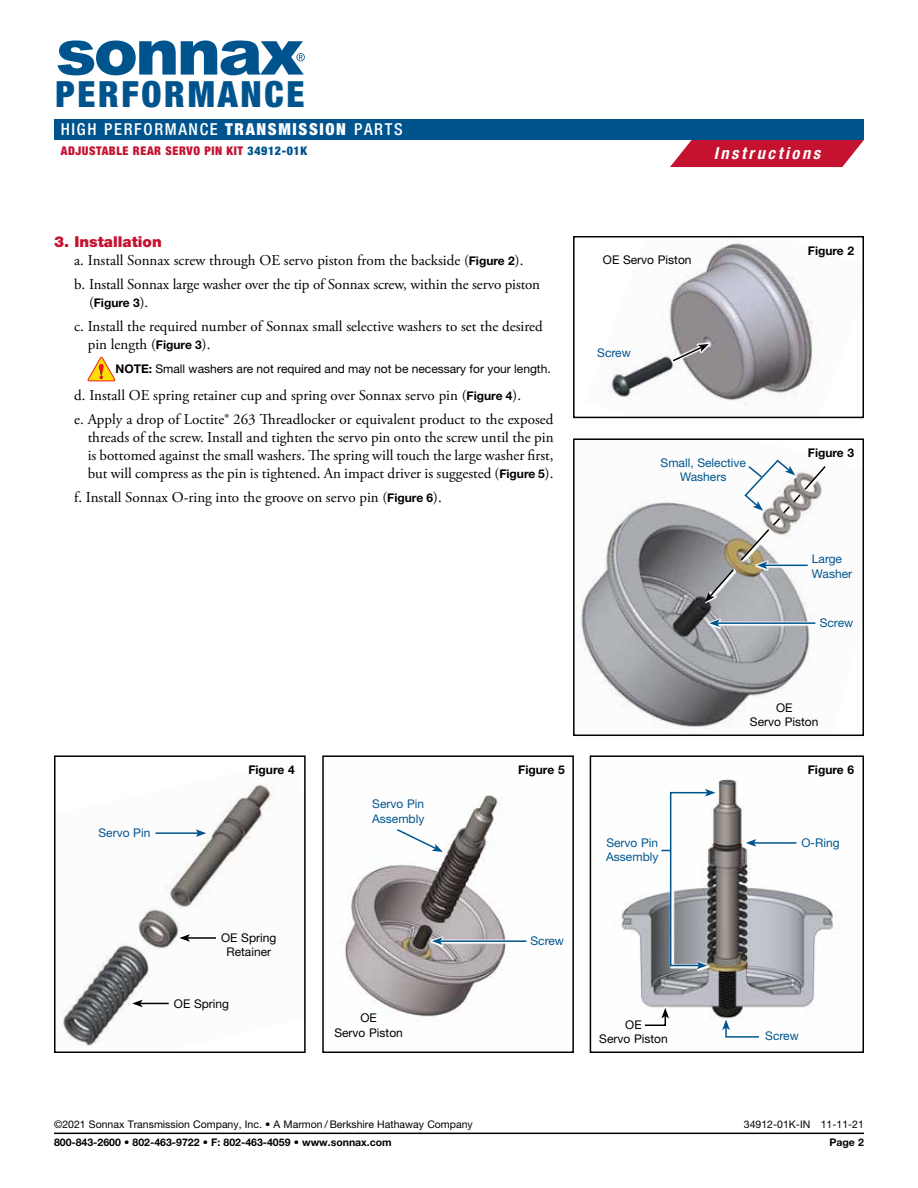
<style>
.page{position:relative;width:918px;height:1188px;background:#fff}
.page>*{position:absolute;margin:0;border:0;box-sizing:border-box;transform-origin:0 0}
.t1{font:900 condensed 36.15px "Helvetica Neue LT Std";letter-spacing:.075em;color:#00548e}
.t2{font:500 condensed 16.5px "Helvetica Neue LT Std";letter-spacing:.1em;color:#fff}
.t3{font:italic 700 condensed 16.5px "Helvetica Neue LT Std";letter-spacing:.155em;color:#fff}
.t4{font:15px/18px "Adobe Garamond Pro";color:#000}
.t5{font:900 15px "Helvetica Neue LT Std";color:#c41230}
.t6{font:12px/14.4px "Helvetica Neue LT Std";color:#000;text-align:center}
.t7{font:12px/14.4px "Helvetica Neue LT Std";color:#00548e}
.t8{font:700 12px "Helvetica Neue LT Std";color:#000}
.t9{font:900 condensed 12px "Helvetica Neue LT Std";letter-spacing:.05em;color:#c41230}
.t10{font:10.5px "Helvetica Neue LT Std";color:#000}
.t11{font:700 10.5px "Helvetica Neue LT Std";color:#000}
.s1{color:#00548e}
.s2{font-weight:900}
.s3{font-family:"Helvetica Neue LT Std";font-weight:700;font-size:12px}
.s4{font-family:"Adobe Garamond Pro";font-weight:400;font-size:15px}
.s5{font-weight:700}
</style>
<div class="page">
<svg style="left:88px;top:357px;width:27px;height:24px"></svg>
<img style="left:615px;top:778px;width:224px;height:240px">
<div style="left:590px;top:755px;width:274px;height:298px;border:2px solid #000"></div>
<img style="left:344px;top:794px;width:165px;height:223px">
<div style="left:322px;top:755px;width:252px;height:298px;border:2px solid #000"></div>
<img style="left:578px;top:500px;width:232px;height:228px">
<div style="left:573px;top:438px;width:291px;height:298px;border:2px solid #000"></div>
<svg style="left:708px;top:618px;width:108px;height:10px"></svg>
<hr style="left:717px;top:622px;width:98px;height:2px;background:#00548e">
<svg style="left:709px;top:619px;width:11px;height:8px"></svg>
<svg style="left:394px;top:824px;width:52px;height:33px"></svg>
<svg style="left:431px;top:936px;width:78px;height:10px"></svg>
<hr style="left:440px;top:940px;width:87px;height:2px;background:#00548e">
<svg style="left:432px;top:937px;width:11px;height:8px"></svg>
<div style="left:744px;top:838px;width:54px;height:10px;background:#fff"></div>
<hr style="left:754px;top:842px;width:43px;height:2px;background:#00548e">
<svg style="left:746px;top:839px;width:10px;height:8px"></svg>
<svg style="left:722px;top:1020px;width:37px;height:18px"></svg>
<img style="left:63px;top:784px;width:211px;height:262px">
<div style="left:54px;top:755px;width:252px;height:298px;border:2px solid #000"></div>
<div style="left:154px;top:828px;width:54px;height:10px;background:#fff"></div>
<hr style="left:156px;top:832px;width:42px;height:2px;background:#00548e">
<svg style="left:196px;top:829px;width:10px;height:8px"></svg>
<div style="left:178px;top:933px;width:39px;height:10px;background:#fff"></div>
<hr style="left:188px;top:937px;width:28px;height:2px;background:#000">
<svg style="left:179px;top:934px;width:11px;height:8px"></svg>
<div style="left:131px;top:998px;width:39px;height:11px;background:#fff"></div>
<svg style="left:132px;top:1000px;width:37px;height:7px"></svg>
<svg style="left:644px;top:1007px;width:26px;height:11px"></svg>
<svg style="left:643px;top:1008px;width:26px;height:18px"></svg>
<img style="left:606px;top:239px;width:213px;height:166px">
<div style="left:573px;top:236px;width:291px;height:182px;border:2px solid #000"></div>
<svg style="left:671px;top:343px;width:39px;height:20px"></svg>
<svg style="left:671px;top:344px;width:38px;height:19px"></svg>
<hr style="left:54px;top:1133px;width:810px;height:1px;background:#000">
<svg style="left:670px;top:140px;width:194px;height:27px;background:#ca2c47"></svg>
<div style="left:54px;top:119px;width:810px;height:21px;background:#00548e"></div>
<svg style="left:58px;top:40px;width:247px;height:35px"></svg>
<svg style="left:695px;top:459px;width:131px;height:145px"></svg>
<svg style="left:662px;top:786px;width:55px;height:185px"></svg>
<h1 class="t1" style="left:56px;top:72px;width:250px">PERFORMANCE</h1>
<p class="t9" style="left:61px;top:144px;width:248px">ADJUSTABLE REAR SERVO PIN KIT <span class="s1">34912-01K</span></p>
<p class="t2" style="left:61px;top:120px;width:343px">HIGH PERFORMANCE <span class="s2">TRANSMISSION</span> PARTS</p>
<p class="t5" style="left:54px;top:232px;width:109px">3. Installation</p>
<p class="t4" style="left:74px;top:248px;width:467px;line-height:24px">a. Install Sonnax screw through OE servo piston from the backside (<span class="s3">Figure 2</span>).<br>b. Install Sonnax large washer over the tip of Sonnax screw, within the servo piston</p>
<p class="t8" style="left:89px;top:295px;width:61px"><span class="s4">(</span>Figure 3<span class="s4">).</span></p>
<p class="t4" style="left:88px;top:317px;width:457px;text-indent:-14px">c. Install the required number of Sonnax small selective washers to set the desired pin length (<span class="s3">Figure 3</span>).</p>
<p class="t6" style="left:116px;top:361px;width:437px"><span class="s5">NOTE:</span> Small washers are not required and may not be necessary for your length.</p>
<p class="t4" style="left:74px;top:383px;width:481px;line-height:24px">d. Install OE spring retainer cup and spring over Sonnax servo pin (<span class="s3">Figure 4</span>).<br>e. Apply a drop of Loctite® 263 Threadlocker or equivalent product to the exposed</p>
<p class="t4" style="left:88px;top:428px;width:467px;text-align:justify">threads of the screw. Install and tighten the servo pin onto the screw until the pin is bottomed against the small washers. The spring will touch the large washer first, but will compress as the pin is tightened. An impact driver is suggested (<span class="s3">Figure 5</span>).</p>
<p class="t4" style="left:74px;top:488px;width:369px">f. Install Sonnax O-ring into the groove on servo pin (<span class="s3">Figure 6</span>).</p>
<p class="t7" style="left:99px;top:825px;width:53px">Servo Pin</p>
<p class="t8" style="left:248px;top:762px;width:48px">Figure 4</p>
<p class="t6" style="left:221px;top:930px;width:57px">OE Spring<br>Retainer</p>
<p class="t6" style="left:174px;top:996px;width:57px">OE Spring</p>
<p class="t7" style="left:372px;top:797px;width:54px">Servo Pin<br>Assembly</p>
<p class="t6" style="left:334px;top:1011px;width:70px">OE<br>Servo Piston</p>
<p class="t8" style="left:518px;top:763px;width:48px">Figure 5</p>
<p class="t7" style="left:530px;top:934px;width:35px">Screw</p>
<p class="t3" style="left:714px;top:143px;width:108px">Instructions</p>
<p class="t6" style="left:603px;top:252px;width:90px">OE Servo Piston</p>
<p class="t7" style="left:597px;top:346px;width:35px">Screw</p>
<p class="t8" style="left:808px;top:243px;width:48px">Figure 2</p>
<p class="t7" style="left:661px;top:455px;width:87px;text-align:center">Small, Selective<br>Washers</p>
<p class="t8" style="left:808px;top:446px;width:48px">Figure 3</p>
<p class="t7" style="left:812px;top:552px;width:42px">Large<br>Washer</p>
<p class="t7" style="left:820px;top:615px;width:35px">Screw</p>
<p class="t6" style="left:750px;top:700px;width:70px">OE<br>Servo Piston</p>
<p class="t7" style="left:606px;top:835px;width:54px">Servo Pin<br>Assembly</p>
<p class="t6" style="left:599px;top:1017px;width:70px">OE<br>Servo Piston</p>
<p class="t8" style="left:808px;top:763px;width:48px">Figure 6</p>
<p class="t7" style="left:801px;top:835px;width:40px">O-Ring</p>
<p class="t7" style="left:765px;top:1028px;width:35px">Screw</p>
<p class="t10" style="left:54px;top:1118px;width:420px">©2021 Sonnax Transmission Company, Inc. • A Marmon / Berkshire Hathaway Company</p>
<p class="t10" style="left:744px;top:1118px;width:122px">34912-01K-IN 11-11-21</p>
<p class="t11" style="left:54px;top:1136px;width:339px">800-843-2600 • 802-463-9722 • F: 802-463-4059 • www.sonnax.com</p>
<p class="t11" style="left:829px;top:1136px;width:36px">Page 2</p>
</div>
